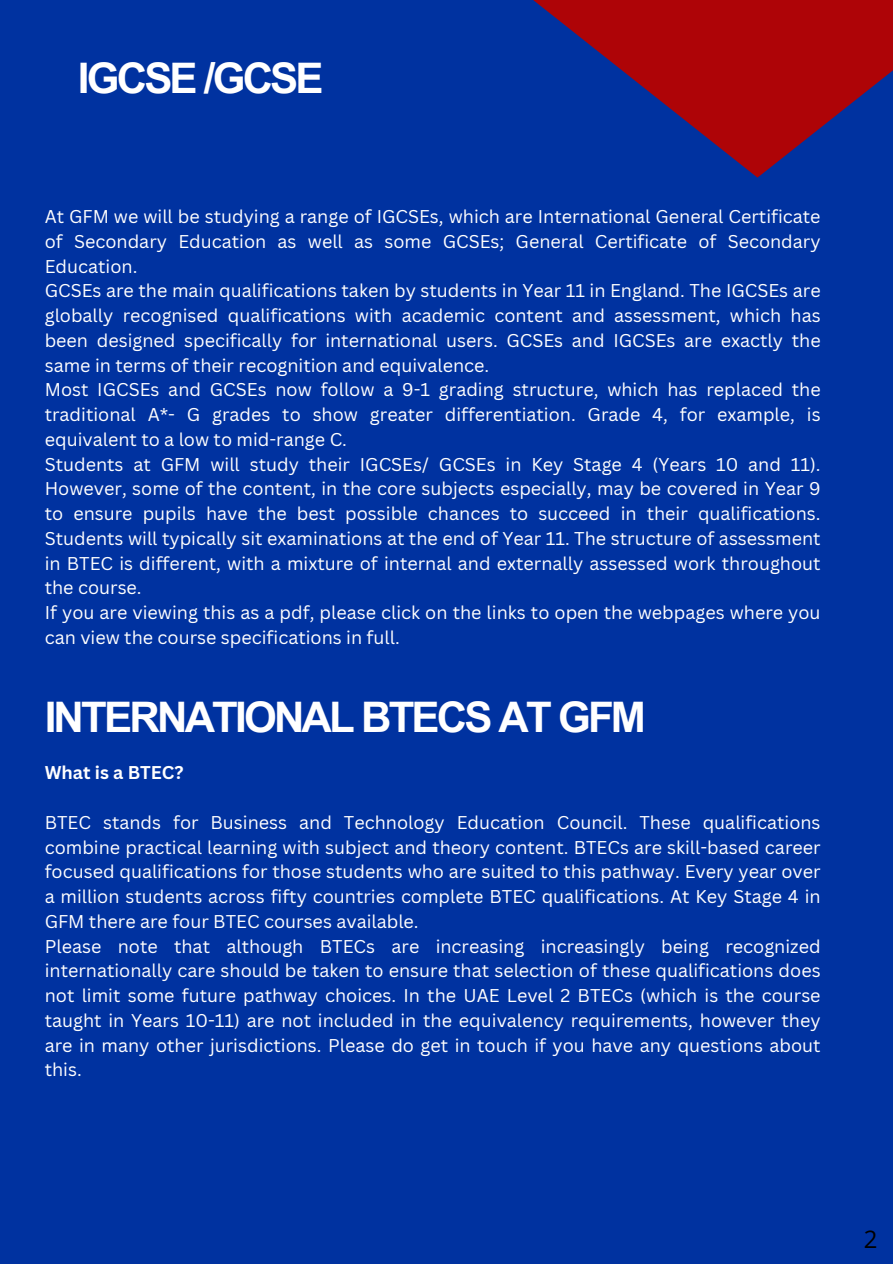
<style>
.page{position:relative;width:893px;height:1264px;background:#fff}
.page>*{position:absolute;margin:0;border:0;box-sizing:border-box;transform-origin:0 0}
.t1{font:700 42.15px "Arial Unicode MS";letter-spacing:-.065em;color:#fff}
.t2{font:24px "Open Sans";color:#000}
.t3{font:18px/24.8px "Canva Sans";color:#fff;text-align:justify}
.t4{font:700 18px "Canva Sans";color:#fff}
</style>
<div class="page">
<div style="left:0;top:0;width:892px;height:1263px;background:#0032a0"></div>
<svg style="left:533px;top:0;width:359px;height:178px;fill:#ae0407"></svg>
<h1 class="t1" style="left:78px;top:48px;width:247px">IGCSE /GCSE</h1>
<p class="t3" style="left:45px;top:204px;width:777px">At GFM we will be studying a range of IGCSEs, which are International General Certificate of Secondary Education as well as some GCSEs; General Certificate of Secondary Education.</p>
<p class="t3" style="left:45px;top:278px;width:777px">GCSEs are the main qualifications taken by students in Year 11 in England. The IGCSEs are globally recognised qualifications with academic content and assessment, which has been designed specifically for international users. GCSEs and IGCSEs are exactly the same in terms of their recognition and equivalence.</p>
<p class="t3" style="left:45px;top:377px;width:777px">Most IGCSEs and GCSEs now follow a 9-1 grading structure, which has replaced the traditional A*- G grades to show greater differentiation. Grade 4, for example, is equivalent to a low to mid-range C.</p>
<p class="t3" style="left:45px;top:451px;width:777px">Students at GFM will study their IGCSEs/ GCSEs in Key Stage 4 (Years 10 and 11).<br>However, some of the content, in the core subjects especially, may be covered in Year 9 to ensure pupils have the best possible chances to succeed in their qualifications.<br>Students will typically sit examinations at the end of Year 11. The structure of assessment in BTEC is different, with a mixture of internal and externally assessed work throughout the course.</p>
<p class="t3" style="left:45px;top:600px;width:777px">If you are viewing this as a pdf, please click on the links to open the webpages where you can view the course specifications in full.</p>
<h1 class="t1" style="left:45px;top:687px;width:602px">INTERNATIONAL BTECS AT GFM</h1>
<h2 class="t4" style="left:45px;top:760px;width:140px">What is a BTEC?</h2>
<p class="t3" style="left:45px;top:809px;width:777px">BTEC stands for Business and Technology Education Council. These qualifications combine practical learning with subject and theory content. BTECs are skill-based career focused qualifications for those students who are suited to this pathway. Every year over a million students across fifty countries complete BTEC qualifications. At Key Stage 4 in GFM there are four BTEC courses available.</p>
<p class="t3" style="left:45px;top:933px;width:777px">Please note that although BTECs are increasing increasingly being recognized internationally care should be taken to ensure that selection of these qualifications does not limit some future pathway choices. In the UAE Level 2 BTECs (which is the course taught in Years 10-11) are not included in the equivalency requirements, however they are in many other jurisdictions. Please do get in touch if you have any questions about this.</p>
<p class="t2" style="left:863px;top:1222px;width:15px">2</p>
</div>
